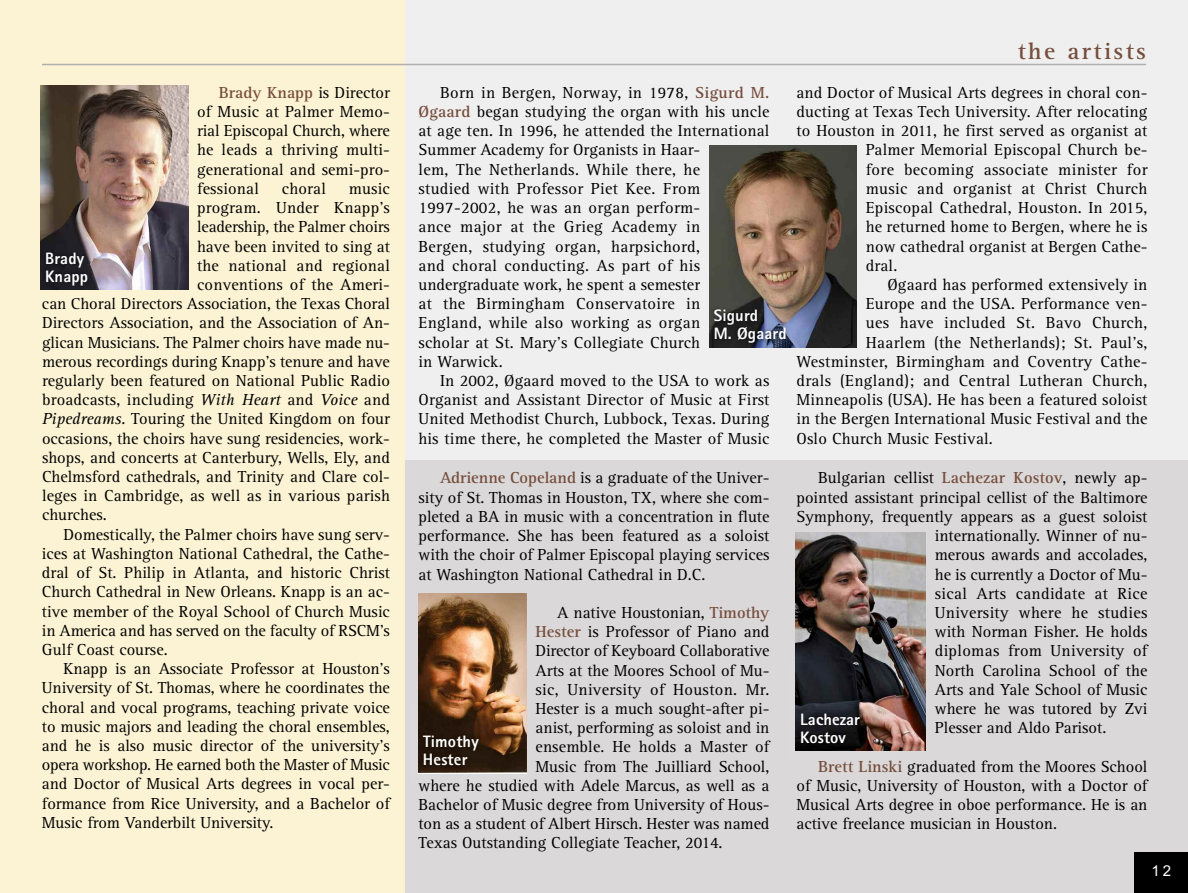
<style>
.page{position:relative;width:1188px;height:893px;background:#fff}
.page>*{position:absolute;margin:0;border:0;box-sizing:border-box;transform-origin:0 0}
.t1{font:700 24px "Rotis Serif";letter-spacing:.1em;color:#774e3d}
.t2{font:16.5px/19.2px "Rotis Serif";color:#000;text-align:justify}
.t3{font:16.5px/19.2px "Rotis Serif";letter-spacing:.02em;color:#000}
.t4{font:800 16.5px/18px "Rotis Sans Serif";letter-spacing:.01em;color:#fff}
.t5{font:16.5px "Rotis Serif";letter-spacing:-.02em;color:#000}
.t6{font:15px "Arial";color:#fff}
.s1{font-weight:700;color:#774e3d}
.s2{font-style:italic}
</style>
<div class="page">
<div style="left:0;top:0;width:405px;height:893px;background:#fcf3d4"></div>
<div style="left:405px;top:0;width:783px;height:460px;background:#efefef"></div>
<div style="left:405px;top:460px;width:783px;height:433px;background:#dad8d9"></div>
<div style="left:1134px;top:852px;width:54px;height:41px;background:#000"></div>
<hr style="left:42px;top:64px;width:1104px;height:1px;background:#b0afb0">
<img style="left:41px;top:85px;width:147px;height:205px">
<img style="left:40px;top:220px;width:139px;height:78px">
<img style="left:73px;top:298px;width:62px;height:1px">
<img style="left:796px;top:532px;width:130px;height:218px">
<img style="left:418px;top:593px;width:109px;height:179px">
<img style="left:709px;top:145px;width:148px;height:202px">
<img style="left:700px;top:276px;width:147px;height:80px">
<img style="left:410px;top:702px;width:114px;height:80px">
<img style="left:429px;top:779px;width:93px;height:3px">
<img style="left:787px;top:663px;width:108px;height:96px">
<p class="t2" style="left:197px;top:84px;width:194px;text-indent:22px"><span class="s1">Brady Knapp</span> is Director of Music at Palmer Memo&shy;rial Episcopal Church, where he leads a thriving multi&shy;generational and semi-pro&shy;fessional</p>
<p class="t2" style="left:282px;top:180px;width:45px">choral</p>
<p class="t2" style="left:349px;top:180px;width:43px">music</p>
<p class="t2" style="left:197px;top:200px;width:194px">program. Under Knapp's</p>
<p class="t2" style="left:197px;top:219px;width:194px">leadership, the Palmer choirs</p>
<p class="t2" style="left:197px;top:238px;width:194px">have been invited to sing at</p>
<p class="t2" style="left:197px;top:257px;width:194px">the national and regional</p>
<p class="t2" style="left:197px;top:276px;width:194px">conventions of the Ameri-</p>
<p class="t2" style="left:42px;top:296px;width:350px">can Choral Directors Association, the Texas Choral</p>
<p class="t2" style="left:42px;top:315px;width:350px">Directors Association, and the Association of An-</p>
<p class="t2" style="left:42px;top:334px;width:350px">glican Musicians. The Palmer choirs have made nu-</p>
<p class="t2" style="left:42px;top:353px;width:349px">merous recordings during Knapp's tenure and have</p>
<p class="t2" style="left:42px;top:372px;width:349px">regularly been featured on National Public Radio</p>
<p class="t2" style="left:42px;top:392px;width:350px">broadcasts, including <span class="s2">With Heart</span> and <span class="s2">Voice</span> and</p>
<p class="t2" style="left:42px;top:411px;width:350px"><span class="s2">Pipedreams</span>. Touring the United Kingdom on four</p>
<p class="t2" style="left:42px;top:430px;width:350px">occasions, the choirs have sung residencies, work-</p>
<p class="t2" style="left:42px;top:449px;width:350px">shops, and concerts at Canterbury, Wells, Ely, and</p>
<p class="t2" style="left:42px;top:468px;width:350px">Chelmsford cathedrals, and Trinity and Clare col-</p>
<p class="t2" style="left:42px;top:488px;width:349px">leges in Cambridge, as well as in various parish</p>
<p class="t2" style="left:42px;top:507px;width:66px">churches.</p>
<p class="t2" style="left:64px;top:526px;width:328px">Domestically, the Palmer choirs have sung serv-</p>
<p class="t2" style="left:42px;top:545px;width:349px">ices at Washington National Cathedral, the Cathe-</p>
<p class="t2" style="left:42px;top:564px;width:350px">dral of St. Philip in Atlanta, and historic Christ</p>
<p class="t2" style="left:42px;top:584px;width:349px">Church Cathedral in New Orleans. Knapp is an ac-</p>
<p class="t2" style="left:42px;top:603px;width:349px">tive member of the Royal School of Church Music</p>
<p class="t2" style="left:42px;top:622px;width:349px">in America and has served on the faculty of RSCM’s</p>
<p class="t2" style="left:42px;top:641px;width:127px">Gulf Coast course.</p>
<p class="t2" style="left:64px;top:660px;width:328px">Knapp is an Associate Professor at Houston’s</p>
<p class="t2" style="left:42px;top:680px;width:349px">University of St. Thomas, where he coordinates the</p>
<p class="t2" style="left:42px;top:699px;width:349px">choral and vocal programs, teaching private voice</p>
<p class="t2" style="left:42px;top:718px;width:349px">to music majors and leading the choral ensembles,</p>
<p class="t2" style="left:42px;top:737px;width:350px">and he is also music director of the university’s</p>
<p class="t5" style="left:42px;top:759px;width:349px">opera workshop. He earned both the Master of Music</p>
<p class="t2" style="left:42px;top:776px;width:349px">and Doctor of Musical Arts degrees in vocal per-</p>
<p class="t2" style="left:42px;top:795px;width:350px">formance from Rice University, and a Bachelor of</p>
<p class="t2" style="left:42px;top:814px;width:233px">Music from Vanderbilt University.</p>
<p class="t4" style="left:45px;top:251px;width:45px">Brady<br>Knapp</p>
<h1 class="t1" style="left:1018px;top:43px;width:130px">the artists</h1>
<p class="t3" style="left:418px;top:84px;width:353px;text-indent:22px">Born in Bergen, Norway, in 1978, <span class="s1">Sigurd M.<br>Øgaard</span> began studying the organ with his uncle at age ten. In 1996, he attended the International Summer Academy for Organists in Haar-<br>lem, The Netherlands. While there, he<br>studied with Professor Piet Kee. From 1997-2002, he was an organ perform-<br>ance major at the Grieg Academy in<br>Bergen, studying organ, harpsichord,<br>and choral conducting. As part of his undergraduate work, he spent a semester<br>at the Birmingham Conservatoire in<br>England, while also working as organ<br>scholar at St. Mary’s Collegiate Church<br>in Warwick.</p>
<p class="t2" style="left:418px;top:372px;width:352px;text-indent:22px">In 2002, Øgaard moved to the USA to work as Organist and Assistant Director of Music at First United Methodist Church, Lubbock, Texas. During his time there, he completed the Master of Music</p>
<p class="t4" style="left:714px;top:308px;width:75px">Sigurd<br>M. Øgaard</p>
<p class="t2" style="left:419px;top:470px;width:352px;text-indent:22px"><span class="s1">Adrienne Copeland</span> is a graduate of the Univer&shy;sity of St. Thomas in Houston, TX, where she com&shy;pleted a BA in music with a concentration in flute performance. She has been featured as a soloist with the choir of Palmer Episcopal playing services at Washington National Cathedral in D.C.</p>
<p class="t2" style="left:557px;top:604px;width:214px">A native Houstonian, <span class="s1">Timothy</span></p>
<p class="t2" style="left:536px;top:623px;width:235px"><span class="s1">Hester</span> is Professor of Piano and</p>
<p class="t2" style="left:536px;top:643px;width:235px">Director of Keyboard Collaborative</p>
<p class="t2" style="left:536px;top:662px;width:235px">Arts at the Moores School of Mu-</p>
<p class="t3" style="left:536px;top:681px;width:235px">sic, University of Houston. Mr.</p>
<p class="t2" style="left:536px;top:700px;width:235px">Hester is a much sought-after pi-</p>
<p class="t2" style="left:536px;top:719px;width:235px">anist, performing as soloist and in</p>
<p class="t2" style="left:536px;top:739px;width:235px">ensemble. He holds a Master of</p>
<p class="t2" style="left:536px;top:758px;width:235px">Music from The Juilliard School,</p>
<p class="t2" style="left:418px;top:777px;width:352px">where he studied with Adele Marcus, as well as a</p>
<p class="t2" style="left:418px;top:796px;width:352px">Bachelor of Music degree from University of Hous-</p>
<p class="t2" style="left:418px;top:815px;width:353px">ton as a student of Albert Hirsch. Hester was named</p>
<p class="t2" style="left:419px;top:835px;width:306px">Texas Outstanding Collegiate Teacher, 2014.</p>
<p class="t4" style="left:423px;top:734px;width:57px">Timothy<br>Hester</p>
<p class="t2" style="left:796px;top:84px;width:353px">and Doctor of Musical Arts degrees in choral con-</p>
<p class="t2" style="left:796px;top:104px;width:352px">ducting at Texas Tech University. After relocating</p>
<p class="t2" style="left:796px;top:123px;width:352px">to Houston in 2011, he first served as organist at</p>
<p class="t2" style="left:866px;top:142px;width:283px">Palmer Memorial Episcopal Church be-</p>
<p class="t3" style="left:866px;top:161px;width:283px">fore becoming associate minister for</p>
<p class="t3" style="left:866px;top:180px;width:283px">music and organist at Christ Church</p>
<p class="t2" style="left:866px;top:200px;width:283px">Episcopal Cathedral, Houston. In 2015,</p>
<p class="t2" style="left:866px;top:219px;width:283px">he returned home to Bergen, where he is</p>
<p class="t2" style="left:866px;top:238px;width:283px">now cathedral organist at Bergen Cathe-</p>
<p class="t2" style="left:866px;top:257px;width:33px">dral.</p>
<p class="t2" style="left:887px;top:276px;width:262px">Øgaard has performed extensively in</p>
<p class="t2" style="left:866px;top:296px;width:283px">Europe and the USA. Performance ven-</p>
<p class="t3" style="left:866px;top:315px;width:283px">ues have included St. Bavo Church,</p>
<p class="t3" style="left:866px;top:334px;width:283px">Haarlem (the Netherlands); St. Paul’s,</p>
<p class="t3" style="left:796px;top:353px;width:353px">Westminster, Birmingham and Coventry Cathe-</p>
<p class="t3" style="left:796px;top:372px;width:353px">drals (England); and Central Lutheran Church,</p>
<p class="t2" style="left:796px;top:392px;width:352px">Minneapolis (USA). He has been a featured soloist</p>
<p class="t2" style="left:796px;top:411px;width:353px">in the Bergen International Music Festival and the</p>
<p class="t2" style="left:796px;top:430px;width:198px">Oslo Church Music Festival.</p>
<p class="t2" style="left:818px;top:470px;width:331px">Bulgarian cellist <span class="s1">Lachezar Kostov</span>, newly ap-</p>
<p class="t2" style="left:796px;top:489px;width:352px">pointed assistant principal cellist of the Baltimore</p>
<p class="t2" style="left:796px;top:508px;width:352px">Symphony, frequently appears as a guest soloist</p>
<p class="t2" style="left:935px;top:527px;width:214px">internationally. Winner of nu-</p>
<p class="t2" style="left:935px;top:547px;width:214px">merous awards and accolades,</p>
<p class="t2" style="left:935px;top:566px;width:214px">he is currently a Doctor of Mu-</p>
<p class="t3" style="left:935px;top:585px;width:214px">sical Arts candidate at Rice</p>
<p class="t3" style="left:935px;top:604px;width:214px">University where he studies</p>
<p class="t2" style="left:935px;top:623px;width:214px">with Norman Fisher. He holds</p>
<p class="t3" style="left:935px;top:643px;width:214px">diplomas from University of</p>
<p class="t2" style="left:935px;top:662px;width:214px">North Carolina School of the</p>
<p class="t2" style="left:935px;top:681px;width:214px">Arts and Yale School of Music</p>
<p class="t2" style="left:935px;top:700px;width:214px">where he was tutored by Zvi</p>
<p class="t2" style="left:935px;top:719px;width:173px">Plesser and Aldo Parisot.</p>
<p class="t2" style="left:796px;top:758px;width:352px;text-indent:22px"><span class="s1">Brett Linski</span> graduated from the Moores School of Music, University of Houston, with a Doctor of Musical Arts degree in oboe performance. He is an active freelance musician in Houston.</p>
<p class="t4" style="left:800px;top:711px;width:61px">Lachezar<br>Kostov</p>
<p class="t6" style="left:1151px;top:862px;width:21px">12</p>
</div>
